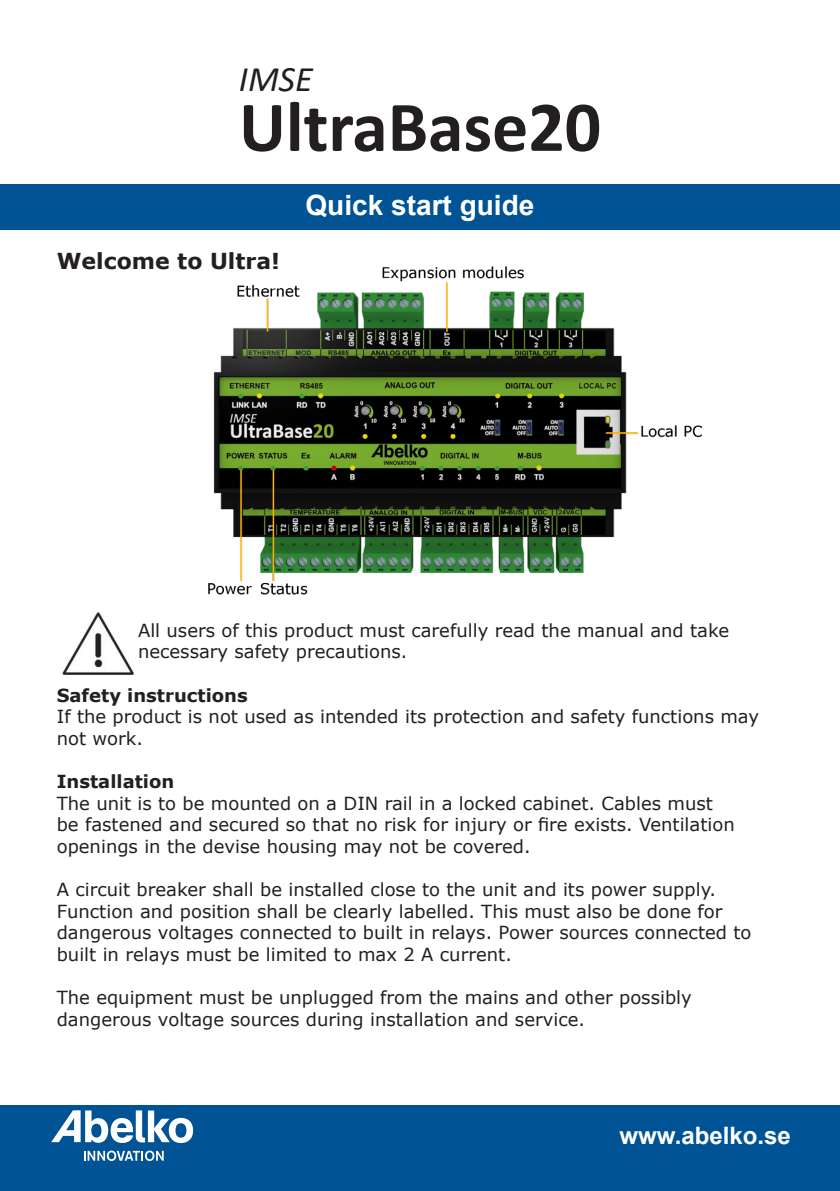
<style>
.page{position:relative;width:840px;height:1191px;background:#fff}
.page>*{position:absolute;margin:0;border:0;box-sizing:border-box;transform-origin:0 0}
.t1{font:700 72px "Calibri";color:#231f20}
.t2{font:italic 36px "Calibri";color:#231f20}
.t3{font:700 28px "Arial";color:#fff}
.t4{font:700 24px "Arial";color:#fff}
.t5{font:700 22px "Verdana";color:#231f20}
.t6{font:18px/21.6px "Verdana";color:#231f20}
.t7{font:700 18px "Verdana";color:#231f20}
</style>
<div class="page">
<div style="left:0;top:184px;width:839px;height:45px;background:#005495"></div>
<div style="left:0;top:1105px;width:839px;height:86px;background:#005495"></div>
<svg style="left:51px;top:1110px;width:142px;height:33px"></svg>
<svg style="left:84px;top:1150px;width:80px;height:11px"></svg>
<img style="left:208px;top:266px;width:495px;height:329px">
<img style="left:62px;top:612px;width:71px;height:62px">
<p class="t2" style="left:239px;top:54px;width:75px">IMSE</p>
<p class="t1" style="left:239px;top:76px;width:363px">UltraBase20</p>
<p class="t5" style="left:57px;top:246px;width:224px">Welcome to Ultra!</p>
<p class="t3" style="left:305px;top:186px;width:230px">Quick start guide</p>
<p class="t6" style="left:138px;top:619px;width:592px">All users of this product must carefully read the manual and take necessary safety precautions.</p>
<p class="t7" style="left:57px;top:682px;width:192px">Safety instructions</p>
<p class="t6" style="left:57px;top:705px;width:703px">If the product is not used as intended its protection and safety functions may not work.</p>
<p class="t7" style="left:57px;top:768px;width:119px">Installation</p>
<p class="t6" style="left:57px;top:792px;width:679px">The unit is to be mounted on a DIN rail in a locked cabinet. Cables must be fastened and secured so that no risk for injury or fire exists. Ventilation openings in the devise housing may not be covered.</p>
<p class="t6" style="left:57px;top:878px;width:695px">A circuit breaker shall be installed close to the unit and its power supply.<br>Function and position shall be clearly labelled. This must also be done for dangerous voltages connected to built in relays. Power sources connected to built in relays must be limited to max 2 A current.</p>
<p class="t6" style="left:57px;top:986px;width:636px">The equipment must be unplugged from the mains and other possibly dangerous voltage sources during installation and service.</p>
<h3 class="t4" style="left:619px;top:1119px;width:173px">www.abelko.se</h3>
</div>
